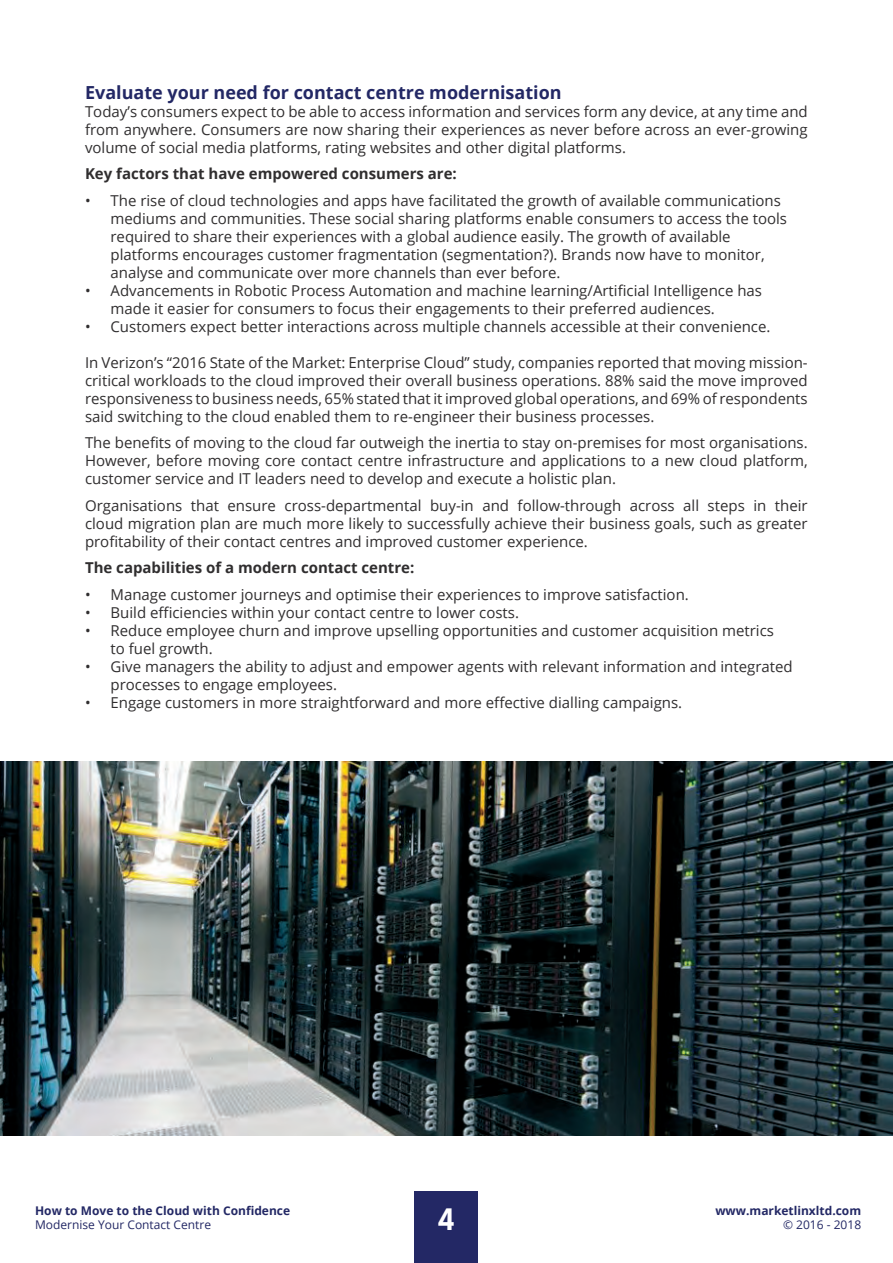
<style>
.page{position:relative;width:893px;height:1263px;background:#fff}
.page>*{position:absolute;margin:0;border:0;box-sizing:border-box;transform-origin:0 0}
.t1{font:700 36px "Ropa Sans Pro";color:#fff}
.t2{font:700 18px "Open Sans";color:#232865}
.t3{font:15px/18px "Open Sans";color:#302e2f;text-align:justify}
.t4{font:700 15px "Open Sans";color:#302e2f}
.t5{font:700 12px "Open Sans";color:#232865}
.t6{font:12px "Open Sans";color:#232865}
</style>
<div class="page">
<div style="left:414px;top:1191px;width:64px;height:72px;background:#232865"></div>
<img style="left:0;top:761px;width:893px;height:374px">
<p class="t2" style="left:85px;top:80px;width:478px">Evaluate your need for contact centre modernisation</p>
<p class="t3" style="left:85px;top:102px;width:724px">Today’s consumers expect to be able to access information and services form any device, at any time and from anywhere. Consumers are now sharing their experiences as never before across an ever-growing volume of social media platforms, rating websites and other digital platforms.</p>
<p class="t4" style="left:85px;top:163px;width:373px">Key factors that have empowered consumers are:</p>
<p class="t3" style="left:111px;top:191px;width:678px;text-align:left;text-indent:-26px">• The rise of cloud technologies and apps have facilitated the growth of available communications mediums and communities. These social sharing platforms enable consumers to access the tools required to share their experiences with a global audience easily. The growth of available platforms encourages customer fragmentation (segmentation?). Brands now have to monitor, analyse and communicate over more channels than ever before.</p>
<p class="t3" style="left:111px;top:281px;width:653px;text-indent:-26px">• Advancements in Robotic Process Automation and machine learning/Artificial Intelligence has made it easier for consumers to focus their engagements to their preferred audiences.</p>
<p class="t3" style="left:85px;top:317px;width:687px">• Customers expect better interactions across multiple channels accessible at their convenience.</p>
<p class="t3" style="left:85px;top:353px;width:724px">In Verizon’s “2016 State of the Market: Enterprise Cloud” study, companies reported that moving mission&shy;critical workloads to the cloud improved their overall business operations. 88% said the move improved responsiveness to business needs, 65% stated that it improved global operations, and 69% of respondents said switching to the cloud enabled them to re-engineer their business processes.</p>
<p class="t3" style="left:85px;top:434px;width:724px">The benefits of moving to the cloud far outweigh the inertia to stay on-premises for most organisations.<br>However, before moving core contact centre infrastructure and applications to a new cloud platform, customer service and IT leaders need to develop and execute a holistic plan.</p>
<p class="t3" style="left:85px;top:496px;width:724px">Organisations that ensure cross-departmental buy-in and follow-through across all steps in their cloud migration plan are much more likely to successfully achieve their business goals, such as greater profitability of their contact centres and improved customer experience.</p>
<p class="t4" style="left:85px;top:557px;width:331px">The capabilities of a modern contact centre:</p>
<p class="t3" style="left:85px;top:585px;width:605px">• Manage customer journeys and optimise their experiences to improve satisfaction.</p>
<p class="t3" style="left:85px;top:603px;width:435px">• Build efficiencies within your contact centre to lower costs.</p>
<p class="t3" style="left:111px;top:621px;width:665px;text-indent:-26px">• Reduce employee churn and improve upselling opportunities and customer acquisition metrics to fuel growth.</p>
<p class="t3" style="left:111px;top:657px;width:684px;text-indent:-26px">• Give managers the ability to adjust and empower agents with relevant information and integrated processes to engage employees.</p>
<p class="t3" style="left:85px;top:693px;width:599px">• Engage customers in more straightforward and more effective dialling campaigns.</p>
<p class="t5" style="left:35px;top:1203px;width:257px">How to Move to the Cloud with Confidence</p>
<p class="t6" style="left:35px;top:1216px;width:178px">Modernise Your Contact Centre</p>
<p class="t5" style="left:715px;top:1203px;width:147px">www.marketlinxltd.com</p>
<h1 class="t1" style="left:438px;top:1196px;width:17px">4</h1>
<p class="t6" style="left:783px;top:1216px;width:80px">© 2016 - 2018</p>
</div>
